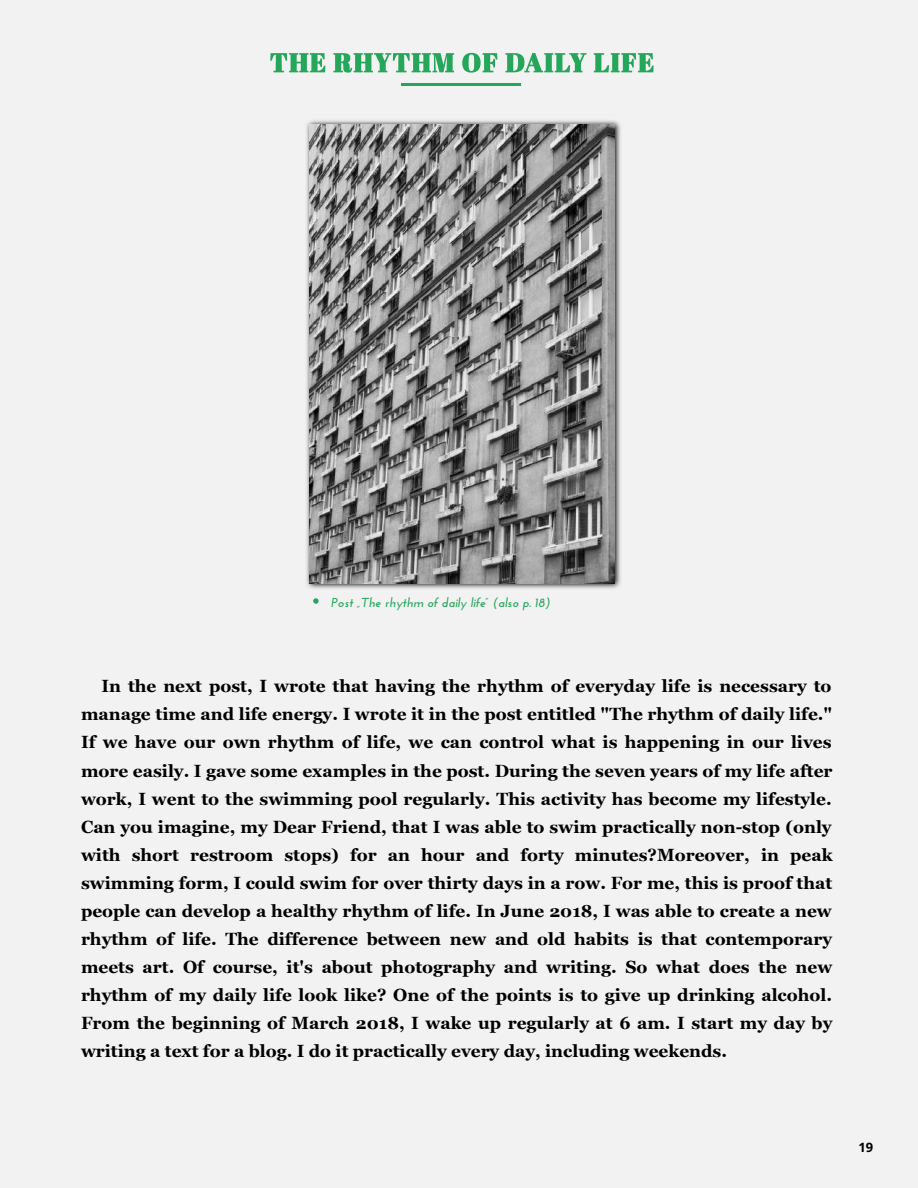
<style>
.page{position:relative;width:918px;height:1188px;background:#f2f2f2}
.page>*{position:absolute;margin:0;border:0;box-sizing:border-box;transform-origin:0 0}
.t1{font:700 17.25px/28px "Georgia";color:#000;text-align:justify}
.t2{font:italic 700 12.9px "Josefin Sans";color:#26a65b}
.t3{font:700 12.9px "Open Sans";color:#000}
</style>
<div class="page">
<svg style="left:270px;top:53px;width:384px;height:20px"></svg>
<hr style="left:401px;top:83px;width:80px;height:2px;background:#26a65b">
<hr style="left:481px;top:83px;width:40px;height:2px;background:#26a65b">
<svg style="left:306px;top:120px;width:315px;height:469px"></svg>
<img style="left:310px;top:124px;width:305px;height:459px">
<svg style="left:313px;top:598px;width:6px;height:6px"></svg>
<p class="t2" style="left:332px;top:595px;width:220px">Post „The rhythm of daily life” (also p. 18)</p>
<p class="t1" style="left:81px;top:673px;width:753px;text-indent:21px">In the next post, I wrote that having the rhythm of everyday life is necessary to manage time and life energy. I wrote it in the post entitled "The rhythm of daily life." If we have our own rhythm of life, we can control what is happening in our lives more easily. I gave some examples in the post. During the seven years of my life after work, I went to the swimming pool regularly. This activity has become my lifestyle.<br>Can you imagine, my Dear Friend, that I was able to swim practically non-stop (only with short restroom stops) for an hour and forty minutes?Moreover, in peak swimming form, I could swim for over thirty days in a row. For me, this is proof that people can develop a healthy rhythm of life. In June 2018, I was able to create a new rhythm of life. The difference between new and old habits is that contemporary meets art. Of course, it's about photography and writing. So what does the new rhythm of my daily life look like? One of the points is to give up drinking alcohol.<br>From the beginning of March 2018, I wake up regularly at 6 am. I start my day by writing a text for a blog. I do it practically every day, including weekends.</p>
<p class="t3" style="left:858px;top:1139px;width:16px">19</p>
</div>
